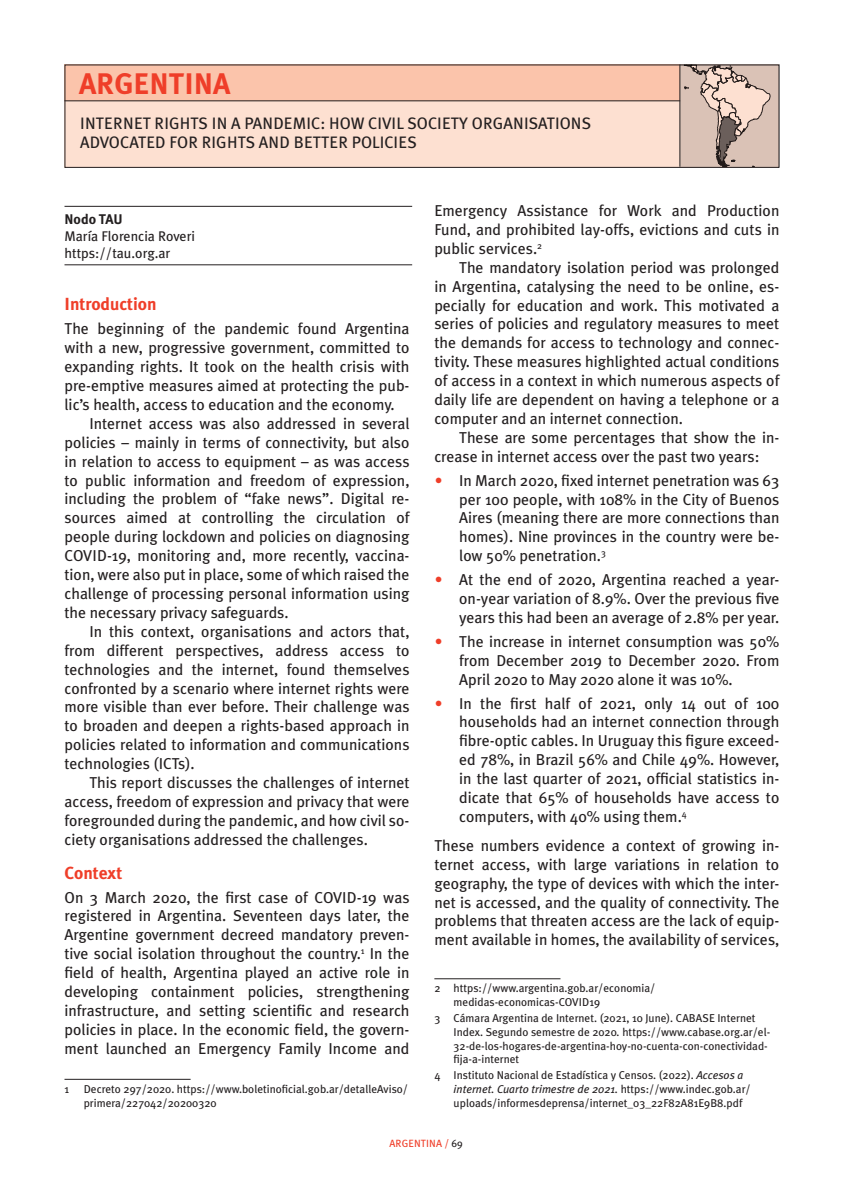
<style>
.page{position:relative;width:844px;height:1191px;background:#fff}
.page>*{position:absolute;margin:0;border:0;box-sizing:border-box;transform-origin:0 0}
.t1{font:700 29.75px "Meta Plus";color:#ef3e29}
.t2{font:700 17.5px "Meta Plus";color:#ef3e29}
.t3{font:16.62px/19.2px "Meta Plus";letter-spacing:.005em;color:#231f20}
.t4{font:15.75px/18.9px "Meta Plus";color:#231f20;text-align:justify}
.t5{font:14px/16.8px "Meta Plus";color:#231f20}
.t6{font:700 14px "Meta Plus";color:#231f20}
.t7{font:11.38px/13.7px "Meta Plus";color:#231f20}
.t8{font:10.5px "Meta Plus";letter-spacing:.005em;color:#ef3e29}
.s1{color:#ef3e29}
.s2{font-style:italic}
.s3{color:#231f20}
</style>
<div class="page">
<div style="left:64px;top:64px;width:715px;height:104px;background:#fde0d1"></div>
<div style="left:64px;top:64px;width:615px;height:37px;background:#fbc4ab"></div>
<hr style="left:64px;top:101px;width:616px;height:1px;background:#231f20">
<div style="left:64px;top:64px;width:715px;height:104px;border:1px solid #231f20"></div>
<hr style="left:64px;top:264px;width:348px;height:1px;background:#231f20">
<hr style="left:64px;top:206px;width:348px;height:1px;background:#231f20">
<hr style="left:64px;top:1078px;width:126px;height:1px;background:#231f20">
<hr style="left:434px;top:978px;width:126px;height:1px;background:#231f20">
<hr style="left:679px;top:64px;width:1px;height:103px;background:#231f20">
<div style="left:680px;top:64px;width:99px;height:103px;background:#dac2b6"></div>
<svg style="left:683px;top:65px;width:87px;height:102px"></svg>
<h1 class="t1" style="left:79px;top:66px;width:153px">ARGENTINA</h1>
<p class="t3" style="left:80px;top:113px;width:512px">INTERNET RIGHTS IN A PANDEMIC: HOW CIVIL SOCIETY ORGANISATIONS<br>ADVOCATED FOR RIGHTS AND BETTER POLICIES</p>
<p class="t6" style="left:64px;top:211px;width:60px">Nodo TAU</p>
<p class="t5" style="left:64px;top:228px;width:132px">María Florencia Roveri https://tau.org.ar</p>
<p class="t2" style="left:64px;top:294px;width:94px">Introduction</p>
<p class="t4" style="left:64px;top:319px;width:346px">The beginning of the pandemic found Argentina</p>
<p class="t4" style="left:64px;top:338px;width:346px">with a new, progressive government, committed to</p>
<p class="t4" style="left:64px;top:357px;width:346px">expanding rights. It took on the health crisis with</p>
<p class="t4" style="left:64px;top:376px;width:346px">pre-emptive measures aimed at protecting the pub-</p>
<p class="t4" style="left:64px;top:395px;width:331px">lic’s health, access to education and the economy.</p>
<p class="t4" style="left:89px;top:414px;width:321px">Internet access was also addressed in several</p>
<p class="t4" style="left:64px;top:432px;width:346px">policies – mainly in terms of connectivity, but also</p>
<p class="t4" style="left:64px;top:451px;width:346px">in relation to access to equipment – as was access</p>
<p class="t4" style="left:64px;top:470px;width:346px">to public information and freedom of expression,</p>
<p class="t4" style="left:64px;top:489px;width:346px">including the problem of “fake news”. Digital re-</p>
<p class="t4" style="left:64px;top:508px;width:346px">sources aimed at controlling the circulation of</p>
<p class="t4" style="left:64px;top:527px;width:346px">people during lockdown and policies on diagnosing</p>
<p class="t4" style="left:64px;top:546px;width:346px">COVID-19, monitoring and, more recently, vaccina-</p>
<p class="t4" style="left:64px;top:565px;width:346px">tion, were also put in place, some of which raised the</p>
<p class="t4" style="left:64px;top:584px;width:346px">challenge of processing personal information using</p>
<p class="t4" style="left:64px;top:603px;width:225px">the necessary privacy safeguards.</p>
<p class="t4" style="left:89px;top:621px;width:321px">In this context, organisations and actors that,</p>
<p class="t4" style="left:64px;top:640px;width:346px">from different perspectives, address access to</p>
<p class="t4" style="left:64px;top:659px;width:346px">technologies and the internet, found themselves</p>
<p class="t4" style="left:64px;top:678px;width:346px">confronted by a scenario where internet rights were</p>
<p class="t4" style="left:64px;top:697px;width:346px">more visible than ever before. Their challenge was</p>
<p class="t4" style="left:64px;top:716px;width:346px">to broaden and deepen a rights-based approach in</p>
<p class="t4" style="left:64px;top:735px;width:346px">policies related to information and communications</p>
<p class="t4" style="left:64px;top:754px;width:132px">technologies (ICTs).</p>
<p class="t4" style="left:89px;top:773px;width:321px">This report discusses the challenges of internet</p>
<p class="t4" style="left:64px;top:792px;width:346px">access, freedom of expression and privacy that were</p>
<p class="t4" style="left:64px;top:810px;width:346px">foregrounded during the pandemic, and how civil so-</p>
<p class="t4" style="left:64px;top:829px;width:305px">ciety organisations addressed the challenges.</p>
<p class="t2" style="left:64px;top:862px;width:59px">Context</p>
<p class="t4" style="left:64px;top:887px;width:346px">On 3 March 2020, the first case of COVID-19 was registered in Argentina. Seventeen days later, the Argentine government decreed mandatory preven&shy;tive social isolation throughout the country.<sup>1</sup> In the field of health, Argentina played an active role in developing containment policies, strengthening infrastructure, and setting scientific and research policies in place. In the economic field, the govern&shy;ment launched an Emergency Family Income and</p>
<p class="t7" style="left:64px;top:1082px;width:6px">1</p>
<p class="t7" style="left:84px;top:1082px;width:326px">Decreto 297/2020. https://www.boletinoficial.gob.ar/detalleAviso/ primera/227042/20200320</p>
<p class="t4" style="left:434px;top:201px;width:346px">Emergency Assistance for Work and Production Fund, and prohibited lay-offs, evictions and cuts in public services.<sup>2</sup></p>
<p class="t4" style="left:434px;top:258px;width:346px;text-indent:25px">The mandatory isolation period was prolonged in Argentina, catalysing the need to be online, es&shy;pecially for education and work. This motivated a series of policies and regulatory measures to meet the demands for access to technology and connec&shy;tivity. These measures highlighted actual conditions of access in a context in which numerous aspects of daily life are dependent on having a telephone or a computer and an internet connection.</p>
<p class="t4" style="left:434px;top:428px;width:346px;text-indent:25px">These are some percentages that show the in&shy;crease in internet access over the past two years:</p>
<p class="t4" style="left:459px;top:470px;width:321px;text-indent:-25px"><span class="s1">•</span> In March 2020, fixed internet penetration was 63 per 100 people, with 108% in the City of Buenos Aires (meaning there are more connections than homes). Nine provinces in the country were be&shy;low 50% penetration.<sup>3</sup></p>
<p class="t4" style="left:459px;top:570px;width:321px;text-indent:-25px"><span class="s1">•</span> At the end of 2020, Argentina reached a year&shy;on-year variation of 8.9%. Over the previous five years this had been an average of 2.8% per year.</p>
<p class="t4" style="left:459px;top:632px;width:321px;text-indent:-25px"><span class="s1">•</span> The increase in internet consumption was 50% from December 2019 to December 2020. From April 2020 to May 2020 alone it was 10%.</p>
<p class="t4" style="left:459px;top:693px;width:321px;text-indent:-25px"><span class="s1">•</span> In the first half of 2021, only 14 out of 100 households had an internet connection through fibre-optic cables. In Uruguay this figure exceed&shy;ed 78%, in Brazil 56% and Chile 49%. However, in the last quarter of 2021, official statistics in&shy;dicate that 65% of households have access to computers, with 40% using them.<sup>4</sup></p>
<p class="t4" style="left:434px;top:835px;width:346px">These numbers evidence a context of growing in&shy;ternet access, with large variations in relation to geography, the type of devices with which the inter&shy;net is accessed, and the quality of connectivity. The problems that threaten access are the lack of equip&shy;ment available in homes, the availability of services,</p>
<p class="t7" style="left:453px;top:981px;width:203px;text-indent:-19px">2 https://www.argentina.gob.ar/economia/ medidas-economicas-COVID19</p>
<p class="t7" style="left:453px;top:1011px;width:318px;text-indent:-19px">3 Cámara Argentina de Internet. (2021, 10 June). CABASE Internet Index. Segundo semestre de 2020<span class="s2">.</span> https://www.cabase.org.ar/el-32-de-los-hogares-de-argentina-hoy-no-cuenta-con-conectividad&shy;fija-a-internet</p>
<p class="t7" style="left:453px;top:1068px;width:298px;text-indent:-19px">4 Instituto Nacional de Estadística y Censos. (2022). <span class="s2">Accesos a internet. Cuarto trimestre de 2021.</span> https://www.indec.gob.ar/ uploads/informesdeprensa/internet_03_22F82A81E9B8.pdf</p>
<p class="t8" style="left:389px;top:1137px;width:75px">ARGENTINA / <span class="s3">69</span></p>
</div>
